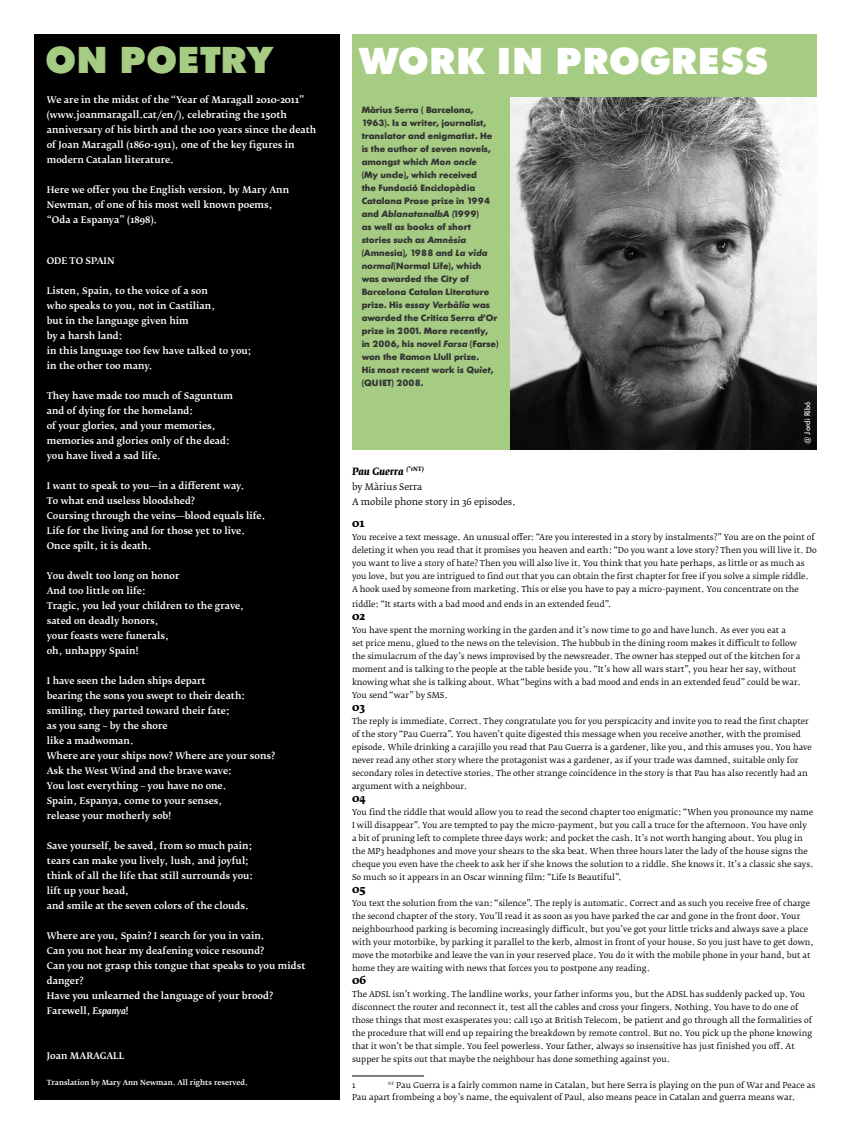
<style>
.page{position:relative;width:851px;height:1134px;background:#fff}
.page>*{position:absolute;margin:0;border:0;box-sizing:border-box;transform-origin:0 0}
.t1{font:800 37px "Futura BQ";letter-spacing:.04em;color:#fff}
.t2{font:800 37px "Futura BQ";letter-spacing:.02em;color:#a5cc82}
.t3{font:700 11px "Fedra Serif B";color:#000}
.t4{font:italic 700 10px "Fedra Serif B";color:#000}
.t5{font:500 9px/15px "Fedra Serif B";color:#fff}
.t6{font:700 9px/13px "Futura BQ";color:#333}
.t7{font:9px/15px "Fedra Serif B";color:#000}
.t8{font:8px/13px "Fedra Serif B";color:#000}
.t9{font:500 8px "Futura BQ";color:#fff}
.t10{font:500 7px "Fedra Serif B";color:#fff}
.s1{font-style:italic}
</style>
<div class="page">
<div style="left:352px;top:34px;width:464px;height:415px;background:#a5cc82"></div>
<div style="left:34px;top:34px;width:306px;height:1066px;background:#000"></div>
<hr style="left:352px;top:1075px;width:72px;height:1px;background:#000">
<img style="left:511px;top:97px;width:305px;height:352px">
<h1 class="t2" style="left:46px;top:38px;width:229px">ON POETRY</h1>
<h1 class="t1" style="left:358px;top:40px;width:411px">WORK IN PROGRESS</h1>
<p class="t5" style="left:47px;top:93px;width:271px">We are in the midst of the “Year of Maragall 2010-2011” (www.joanmaragall.cat/en/), celebrating the 150th anniversary of his birth and the 100 years since the death of Joan Maragall (1860-1911), one of the key figures in modern Catalan literature.</p>
<p class="t5" style="left:47px;top:183px;width:244px">Here we offer you the English version, by Mary Ann<br>Newman, of one of his most well known poems, “Oda a Espanya” (1898).</p>
<p class="t5" style="left:47px;top:254px;width:69px">ODE TO SPAIN</p>
<p class="t5" style="left:47px;top:284px;width:206px">Listen, Spain, to the voice of a son<br>who speaks to you, not in Castilian,<br>but in the language given him<br>by a harsh land:<br>in this language too few have talked to you; in the other too many.</p>
<p class="t5" style="left:47px;top:389px;width:188px">They have made too much of Saguntum and of dying for the homeland:<br>of your glories, and your memories, memories and glories only of the dead: you have lived a sad life.</p>
<p class="t5" style="left:47px;top:479px;width:220px">I want to speak to you—in a different way.<br>To what end useless bloodshed?<br>Coursing through the veins—blood equals life.<br>Life for the living and for those yet to live.<br>Once spilt, it is death.</p>
<p class="t5" style="left:47px;top:569px;width:199px">You dwelt too long on honor<br>And too little on life:<br>Tragic, you led your children to the grave, sated on deadly honors,<br>your feasts were funerals,<br>oh, unhappy Spain!</p>
<p class="t5" style="left:47px;top:674px;width:230px">I have seen the laden ships depart<br>bearing the sons you swept to their death: smiling, they parted toward their fate;<br>as you sang – by the shore<br>like a madwoman.<br>Where are your ships now? Where are your sons?<br>Ask the West Wind and the brave wave:<br>You lost everything – you have no one.<br>Spain, Espanya, come to your senses,<br>release your motherly sob!</p>
<p class="t5" style="left:47px;top:839px;width:208px">Save yourself, be saved, from so much pain; tears can make you lively, lush, and joyful; think of all the life that still surrounds you: lift up your head,<br>and smile at the seven colors of the clouds.</p>
<p class="t5" style="left:47px;top:929px;width:260px">Where are you, Spain? I search for you in vain.<br>Can you not hear my deafening voice resound?<br>Can you not grasp this tongue that speaks to you midst danger?<br>Have you unlearned the language of your brood?<br>Farewell, <span class="s1">Espanya</span>!</p>
<p class="t5" style="left:47px;top:1049px;width:79px">Joan MARAGALL</p>
<p class="t10" style="left:47px;top:1078px;width:202px">Translation by Mary Ann Newman. All rights reserved.</p>
<p class="t6" style="left:361px;top:104px;width:138px">Màrius Serra ( Barcelona,<br>1963). Is a writer, journalist, translator and enigmatist. He is the author of seven novels, amongst which <span class="s1">Mon oncle<br></span>(My uncle), which received<br>the Fundació Enciclopèdia<br>Catalana Prose prize in 1994 and <span class="s1">AblanatanalbA</span> (1999)<br>as well as books of short stories such as <span class="s1">Amnèsia </span>(Amnesia)<span class="s1">,</span> 1988 and <span class="s1">La vida normal</span>(Normal Life), which was awarded the City of<br>Barcelona Catalan Literature prize. His essay <span class="s1">Verbàlia</span> was awarded the Critica Serra d’Or prize in 2001. More recently, in 2006, his novel <span class="s1">Farsa</span> (Farse) won the Ramon Llull prize.<br>His most recent work is <span class="s1">Quiet</span>, (QUIET) 2008.</p>
<p class="t9" style="left:802px;top:444px;width:44px;rotate:-90deg">@ Jordi Ribó</p>
<p class="t4" style="left:352px;top:465px;width:73px">Pau Guerra <sup>(*1NT)</sup></p>
<p class="t7" style="left:352px;top:479px;width:166px">by Màrius Serra<br>A mobile phone story in 36 episodes.</p>
<h2 class="t3" style="left:352px;top:516px;width:14px">01</h2>
<p class="t8" style="left:352px;top:530px;width:466px">You receive a text message. An unusual offer: “Are you interested in a story by instalments?” You are on the point of deleting it when you read that it promises you heaven and earth: “Do you want a love story? Then you will live it. Do you want to live a story of hate? Then you will also live it. You think that you hate perhaps, as little or as much as you love, but you are intrigued to find out that you can obtain the first chapter for free if you solve a simple riddle.<br>A hook used by someone from marketing. This or else you have to pay a micro-payment. You concentrate on the</p>
<p class="t8" style="left:352px;top:597px;width:261px">riddle: “It starts with a bad mood and ends in an extended feud”.</p>
<h2 class="t3" style="left:352px;top:609px;width:15px">02</h2>
<p class="t8" style="left:352px;top:623px;width:450px">You have spent the morning working in the garden and it’s now time to go and have lunch. As ever you eat a<br>set price menu, glued to the news on the television. The hubbub in the dining room makes it difficult to follow the simulacrum of the day’s news improvised by the newsreader. The owner has stepped out of the kitchen for a moment and is talking to the people at the table beside you. “It’s how all wars start”, you hear her say, without knowing what she is talking about. What “begins with a bad mood and ends in an extended feud” could be war.<br>You send “war” by SMS.</p>
<h2 class="t3" style="left:352px;top:700px;width:15px">03</h2>
<p class="t8" style="left:352px;top:714px;width:461px">The reply is immediate. Correct. They congratulate you for you perspicacity and invite you to read the first chapter of the story “Pau Guerra”. You haven’t quite digested this message when you receive another, with the promised episode. While drinking a carajillo you read that Pau Guerra is a gardener, like you, and this amuses you. You have never read any other story where the protagonist was a gardener, as if your trade was damned, suitable only for secondary roles in detective stories. The other strange coincidence in the story is that Pau has also recently had an argument with a neighbour.</p>
<h2 class="t3" style="left:352px;top:791px;width:15px">04</h2>
<p class="t8" style="left:352px;top:805px;width:463px">You find the riddle that would allow you to read the second chapter too enigmatic: “When you pronounce my name I will disappear”. You are tempted to pay the micro-payment, but you call a truce for the afternoon. You have only<br>a bit of pruning left to complete three days work: and pocket the cash. It’s not worth hanging about. You plug in the MP3 headphones and move your shears to the ska beat. When three hours later the lady of the house signs the cheque you even have the cheek to ask her if she knows the solution to a riddle. She knows it. It’s a classic she says.<br>So much so it appears in an Oscar winning film: “Life Is Beautiful”.</p>
<h2 class="t3" style="left:352px;top:882px;width:15px">05</h2>
<p class="t8" style="left:352px;top:896px;width:463px">You text the solution from the van: “silence”. The reply is automatic. Correct and as such you receive free of charge the second chapter of the story. You’ll read it as soon as you have parked the car and gone in the front door. Your neighbourhood parking is becoming increasingly difficult, but you’ve got your little tricks and always save a place with your motorbike, by parking it parallel to the kerb, almost in front of your house. So you just have to get down, move the motorbike and leave the van in your reserved place. You do it with the mobile phone in your hand, but at home they are waiting with news that forces you to postpone any reading.</p>
<h2 class="t3" style="left:352px;top:973px;width:16px">06</h2>
<p class="t8" style="left:352px;top:987px;width:461px">The ADSL isn’t working. The landline works, your father informs you, but the ADSL has suddenly packed up. You disconnect the router and reconnect it, test all the cables and cross your fingers. Nothing. You have to do one of those things that most exasperates you: call 150 at British Telecom, be patient and go through all the formalities of the procedure that will end up repairing the breakdown by remote control. But no. You pick up the phone knowing that it won’t be that simple. You feel powerless. Your father, always so insensitive has just finished you off. At supper he spits out that maybe the neighbour has done something against you.</p>
<p class="t8" style="left:352px;top:1079px;width:5px">1</p>
<p class="t8" style="left:352px;top:1079px;width:465px;line-height:12px;text-indent:36px"><sup>NT</sup> Pau Guerra is a fairly common name in Catalan, but here Serra is playing on the pun of War and Peace as<br>Pau apart frombeing a boy’s name, the equivalent of Paul, also means peace in Catalan and guerra means war.</p>
</div>
